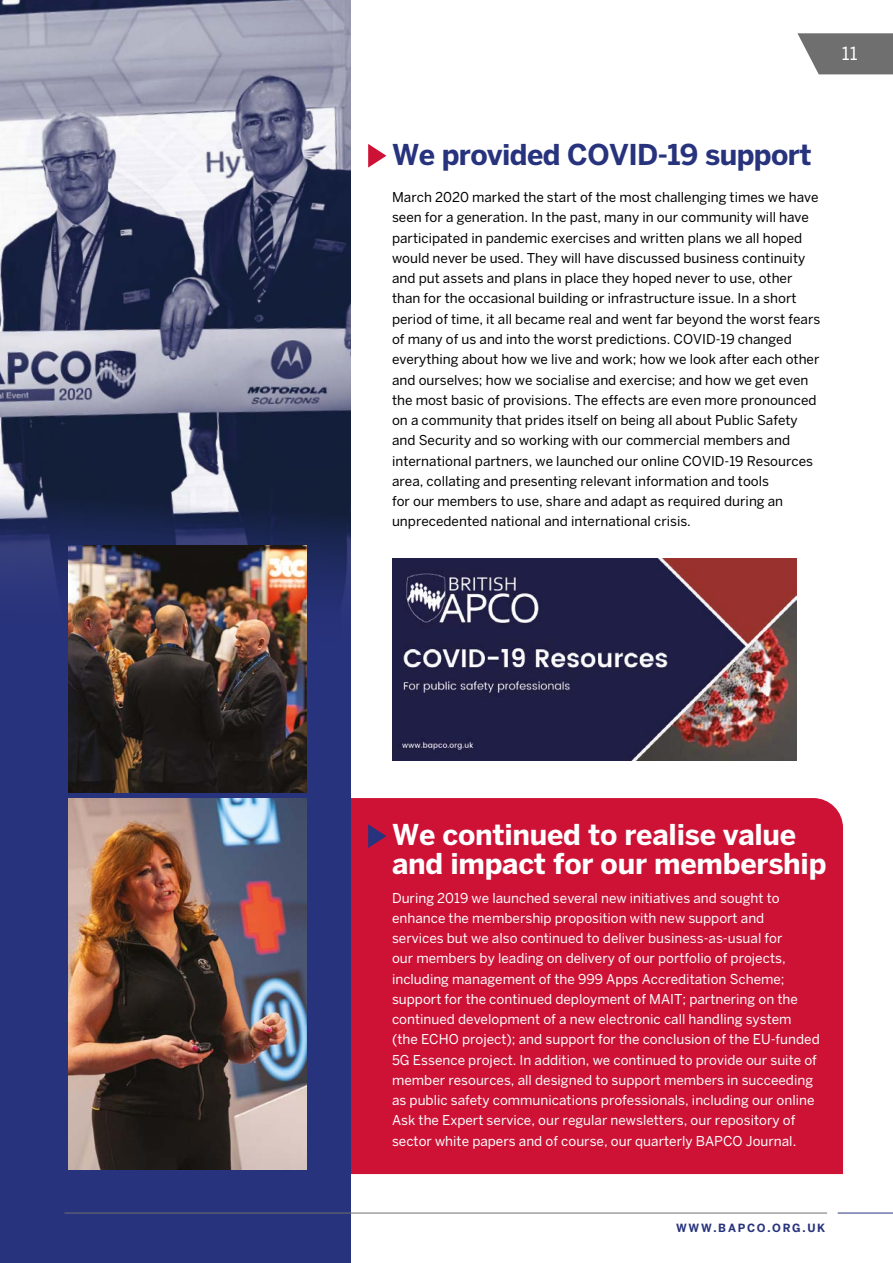
<style>
.page{position:relative;width:893px;height:1263px;background:#fff}
.page>*{position:absolute;margin:0;border:0;box-sizing:border-box;transform-origin:0 0}
.t1{font:700 28.5px/28.5px "Benton Sans";letter-spacing:-.01em;color:#fff}
.t2{font:700 28.5px "Benton Sans";letter-spacing:-.02em;color:#28337d}
.t3{font:18px "Benton Sans";color:#fff}
.t4{font:13.5px/20.2px "Benton Sans";color:#000}
.t5{font:13.5px/20.2px "Benton Sans";color:#fff}
.t6{font:700 11.25px "Benton Sans";letter-spacing:.15em;color:#28337d}
</style>
<div class="page">
<div style="left:350px;top:798px;width:493px;height:376px;background:#cd1236"></div>
<div style="left:0;top:0;width:350px;height:1263px;background:#28337d"></div>
<img style="left:0;top:0;width:350px;height:661px">
<img style="left:392px;top:558px;width:404px;height:202px">
<svg style="left:368px;top:144px;width:18px;height:24px"></svg>
<img style="left:68px;top:545px;width:238px;height:247px">
<img style="left:68px;top:798px;width:238px;height:371px">
<svg style="left:368px;top:824px;width:18px;height:24px"></svg>
<svg style="left:797px;top:33px;width:96px;height:41px;background:#818080"></svg>
<hr style="left:64px;top:1213px;width:763px;height:1px;background:#706f6f">
<hr style="left:838px;top:1213px;width:55px;height:1px;background:#28337d">
<h2 class="t3" style="left:842px;top:43px;width:17px">11</h2>
<h1 class="t2" style="left:392px;top:138px;width:421px">We provided COVID-19 support</h1>
<p class="t4" style="left:392px;top:187px;width:430px">March 2020 marked the start of the most challenging times we have seen for a generation. In the past, many in our community will have participated in pandemic exercises and written plans we all hoped would never be used. They will have discussed business continuity and put assets and plans in place they hoped never to use, other than for the occasional building or infrastructure issue. In a short period of time, it all became real and went far beyond the worst fears of many of us and into the worst predictions. COVID-19 changed everything about how we live and work; how we look after each other and ourselves; how we socialise and exercise; and how we get even the most basic of provisions. The effects are even more pronounced on a community that prides itself on being all about Public Safety and Security and so working with our commercial members and international partners, we launched our online COVID-19 Resources area, collating and presenting relevant information and tools<br>for our members to use, share and adapt as required during an unprecedented national and international crisis.</p>
<h1 class="t1" style="left:392px;top:820px;width:436px">We continued to realise value and impact for our membership</h1>
<p class="t5" style="left:392px;top:887px;width:429px">During 2019 we launched several new initiatives and sought to enhance the membership proposition with new support and<br>services but we also continued to deliver business-as-usual for<br>our members by leading on delivery of our portfolio of projects, including management of the 999 Apps Accreditation Scheme; support for the continued deployment of MAIT; partnering on the continued development of a new electronic call handling system (the ECHO project); and support for the conclusion of the EU-funded 5G Essence project. In addition, we continued to provide our suite of member resources, all designed to support members in succeeding as public safety communications professionals, including our online Ask the Expert service, our regular newsletters, our repository of sector white papers and of course, our quarterly BAPCO Journal.</p>
<p class="t6" style="left:676px;top:1221px;width:151px">WWW.BAPCO.ORG.UK</p>
</div>
